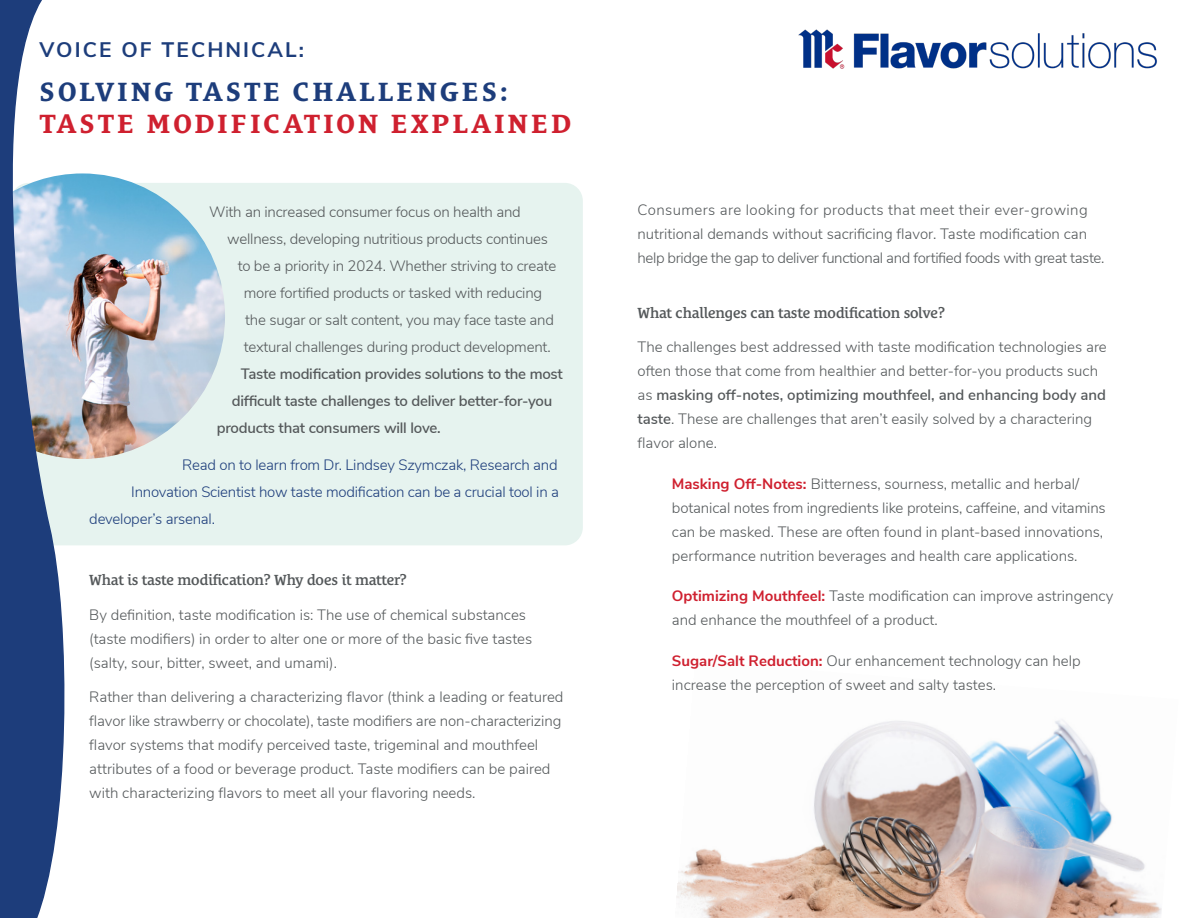
<style>
.page{position:relative;width:1188px;height:918px;background:#fff}
.page>*{position:absolute;margin:0;border:0;box-sizing:border-box;transform-origin:0 0}
.t1{font:700 27px "Le Monde Courrier Std";letter-spacing:.1em;color:#cf202f}
.t2{font:700 27px "Le Monde Courrier Std";letter-spacing:.1em;color:#1d3d7b}
.t3{font:700 21px "Nunito Sans";letter-spacing:.1em;color:#1d3d7b}
.t4{font:300 15px/24px "Nunito Sans";color:#54585a}
.t5{font:300 15px "Nunito Sans";letter-spacing:-.015em;color:#1d3d7b}
.t6{font:600 15px "Nunito Sans";letter-spacing:-.015em;color:#54585a}
.t7{font:600 15px "Le Monde Courrier Std";letter-spacing:-.015em;color:#54585a}
.s1{font-weight:600}
.s2{font-weight:700;color:#cf202f}
</style>
<div class="page">
<div style="left:11px;top:183px;width:572px;height:362px;background:#e6f3ef;border-radius:18px"></div>
<img style="left:73px;top:173px;width:152px;height:286px">
<svg style="left:0;top:0;width:73px;height:918px;fill:#1d3d7b"></svg>
<img style="left:798px;top:29px;width:359px;height:40px">
<img style="left:676px;top:720px;width:486px;height:198px">
<p class="t3" style="left:40px;top:34px;width:266px">VOICE OF TECHNICAL:</p>
<p class="t2" style="left:40px;top:76px;width:469px">SOLVING TASTE CHALLENGES:</p>
<p class="t1" style="left:40px;top:108px;width:533px">TASTE MODIFICATION EXPLAINED</p>
<p class="t4" style="left:209px;top:198px;width:313px">With an increased consumer focus on health and</p>
<p class="t4" style="left:227px;top:225px;width:322px">wellness, developing nutritious products continues</p>
<p class="t4" style="left:238px;top:252px;width:320px">to be a priority in 2024. Whether striving to create</p>
<p class="t4" style="left:244px;top:279px;width:300px">more fortified products or tasked with reducing</p>
<p class="t4" style="left:245px;top:306px;width:310px">the sugar or salt content, you may face taste and</p>
<p class="t4" style="left:244px;top:333px;width:308px">textural challenges during product development.</p>
<p class="t6" style="left:241px;top:362px;width:324px">Taste modification provides solutions to the most</p>
<p class="t6" style="left:232px;top:389px;width:322px">difficult taste challenges to deliver better-for-you</p>
<p class="t6" style="left:217px;top:416px;width:225px">products that consumers will love.</p>
<p class="t5" style="left:182px;top:454px;width:377px">Read on to learn from Dr. Lindsey Szymczak, Research and</p>
<p class="t5" style="left:131px;top:481px;width:429px">Innovation Scientist how taste modification can be a crucial tool in a</p>
<p class="t5" style="left:89px;top:508px;width:127px">developer’s arsenal.</p>
<p class="t7" style="left:89px;top:571px;width:319px">What is taste modification? Why does it matter?</p>
<p class="t4" style="left:89px;top:601px;width:445px">By definition, taste modification is: The use of chemical substances (taste modifiers) in order to alter one or more of the basic five tastes (salty, sour, bitter, sweet, and umami).</p>
<p class="t4" style="left:89px;top:684px;width:476px">Rather than delivering a characterizing flavor (think a leading or featured flavor like strawberry or chocolate), taste modifiers are non-characterizing flavor systems that modify perceived taste, trigeminal and mouthfeel attributes of a food or beverage product. Taste modifiers can be paired with characterizing flavors to meet all your flavoring needs.</p>
<p class="t4" style="left:638px;top:197px;width:468px">Consumers are looking for products that meet their ever-growing nutritional demands without sacrificing flavor. Taste modification can help bridge the gap to deliver functional and fortified foods with great taste.</p>
<p class="t7" style="left:638px;top:304px;width:309px">What challenges can taste modification solve?</p>
<p class="t4" style="left:637px;top:334px;width:471px">The challenges best addressed with taste modification technologies are often those that come from healthier and better-for-you products such as <span class="s1">masking off-notes, optimizing mouthfeel, and enhancing body and taste</span>. These are challenges that aren’t easily solved by a charactering flavor alone.</p>
<p class="t4" style="left:672px;top:471px;width:435px"><span class="s2">Masking Off-Notes:</span> Bitterness, sourness, metallic and herbal/ botanical notes from ingredients like proteins, caffeine, and vitamins can be masked. These are often found in plant-based innovations, performance nutrition beverages and health care applications.</p>
<p class="t4" style="left:672px;top:583px;width:443px"><span class="s2">Optimizing Mouthfeel:</span> Taste modification can improve astringency and enhance the mouthfeel of a product.</p>
<p class="t4" style="left:672px;top:647px;width:410px"><span class="s2">Sugar/Salt Reduction:</span> Our enhancement technology can help increase the perception of sweet and salty tastes.</p>
</div>
